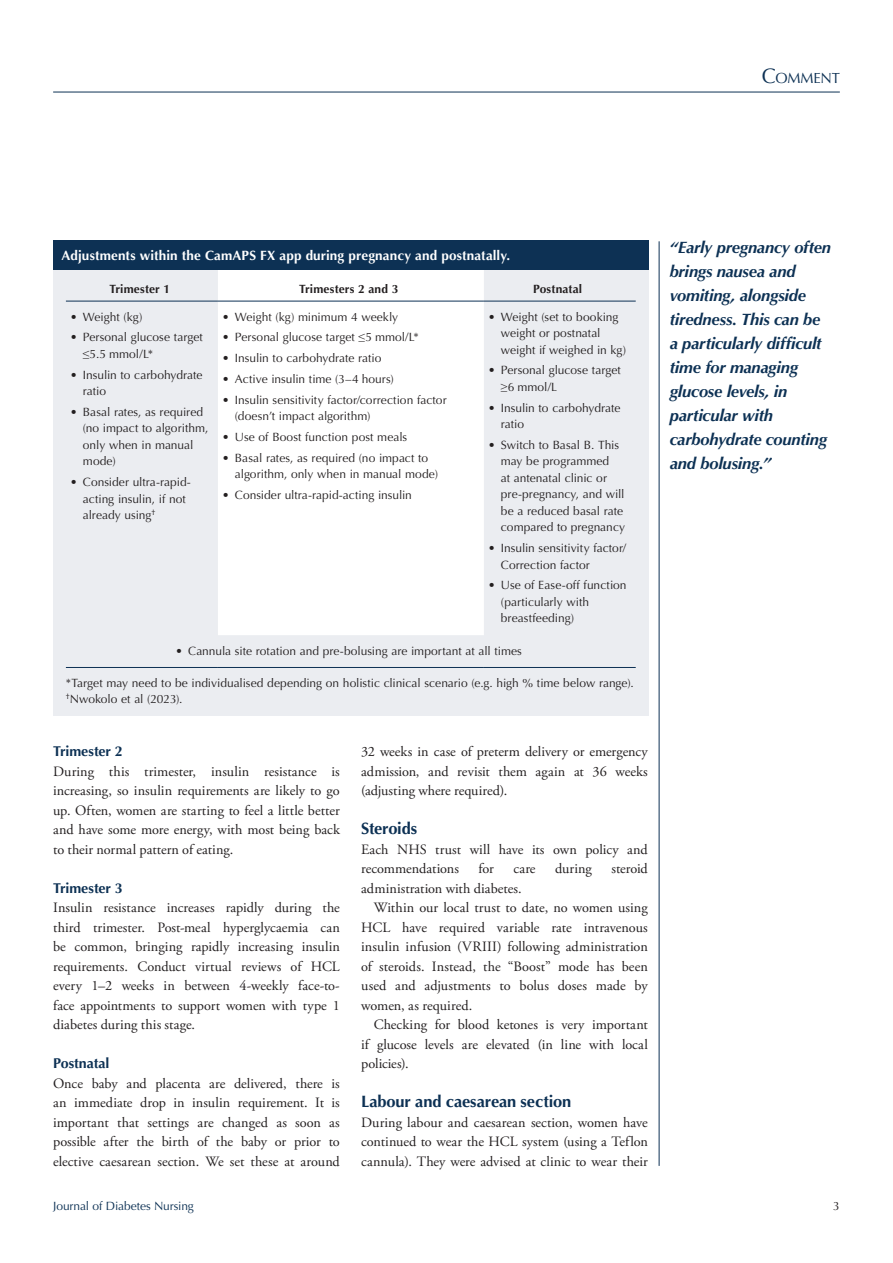
<style>
.page{position:relative;width:893px;height:1263px;background:#fff}
.page>*{position:absolute;margin:0;border:0;box-sizing:border-box;transform-origin:0 0}
.t1{font:italic 700 16.5px/24px "Optima";letter-spacing:-.015em;color:#0d3154}
.A-head{font:700 16.5px "Optima";letter-spacing:-.01em;color:#0d3154}
.t2{font:14.7px "Optima";letter-spacing:-.015em;color:#0d3154}
.Paragraph_non-indented{font:14.25px/19.5px "Adobe Garamond Pro";color:#231f20;text-align:justify}
.Paragraph_indented{font:14.25px/19.5px "Adobe Garamond Pro";color:#231f20;text-align:justify}
.B-head{font:700 14.25px "Optima";letter-spacing:-.005em;color:#0d3154}
.Table_header{font:700 13.5px "Optima";letter-spacing:.01em;color:#fff}
.Table_header-2{font:12px/16.5px "Optima";color:#231f20}
.t3{font:12px "Optima";letter-spacing:-.015em;color:#0d3154}
.Table_header-3{font:700 12px "Optima";letter-spacing:.015em;color:#231f20}
.s1{font-size:21px}
.s2{color:#fff}
</style>
<div class="page">
<hr style="left:53px;top:92px;width:787px;height:1px;background:#0d3154">
<hr style="left:659px;top:241px;width:1px;height:925px;background:#0d3154">
<div style="left:53px;top:252px;width:595px;height:464px;background:#ebedf1"></div>
<svg style="left:66px;top:300px;width:570px;height:1px"></svg>
<div style="left:218px;top:270px;width:266px;height:365px;background:#fff"></div>
<hr style="left:66px;top:301px;width:152px;height:1px;background:#0d3154">
<hr style="left:218px;top:301px;width:266px;height:1px;background:#0d3154">
<hr style="left:66px;top:667px;width:152px;height:1px;background:#0d3154">
<hr style="left:218px;top:667px;width:266px;height:1px;background:#0d3154">
<hr style="left:484px;top:667px;width:152px;height:1px;background:#0d3154">
<hr style="left:484px;top:301px;width:152px;height:1px;background:#0d3154">
<div style="left:53px;top:240px;width:595px;height:30px;background:#0d3154"></div>
<p class="t2" style="left:762px;top:70px;width:79px"><span class="s1">C</span>OMMENT</p>
<p class="Table_header" style="left:62px;top:247px;width:450px">Adjustments within the CamAPS FX app during pregnancy and postnatally.</p>
<p class="t1" style="left:670px;top:236px;width:163px">“Early pregnancy often brings nausea and vomiting, alongside tiredness. This can be a particularly difficult time for managing glucose levels, in particular with carbohydrate counting and bolusing.”</p>
<p class="Table_header-3" style="left:109px;top:282px;width:62px">Trimester 1</p>
<p class="Table_header-3" style="left:299px;top:282px;width:101px">Trimesters 2 and 3</p>
<p class="Table_header-3" style="left:533px;top:282px;width:51px">Postnatal</p>
<p class="Table_header-2" style="left:70px;top:308px;width:74px">• Weight (kg)</p>
<p class="Table_header-2" style="left:83px;top:329px;width:122px;text-indent:-13px">• Personal glucose target ≤5.5 mmol/L*</p>
<p class="Table_header-2" style="left:83px;top:366px;width:121px;text-indent:-13px">• Insulin to carbohydrate ratio</p>
<p class="Table_header-2" style="left:83px;top:404px;width:127px;text-indent:-13px">• Basal rates, as required (no impact to algorithm, only when in manual mode)</p>
<p class="Table_header-2" style="left:83px;top:474px;width:109px;text-indent:-13px">• Consider ultra-rapid&shy;acting insulin, if not already using<sup>†</sup></p>
<p class="Table_header-2" style="left:501px;top:308px;width:127px;text-indent:-13px">• Weight (set to booking weight or postnatal weight if weighed in kg)</p>
<p class="Table_header-2" style="left:501px;top:362px;width:122px;text-indent:-13px">• Personal glucose target ≥6 mmol/L</p>
<p class="Table_header-2" style="left:501px;top:399px;width:121px;text-indent:-13px">• Insulin to carbohydrate ratio</p>
<p class="Table_header-2" style="left:501px;top:437px;width:126px;text-indent:-13px">• Switch to Basal B. This may be programmed<br>at antenatal clinic or pre-pregnancy, and will be a reduced basal rate compared to pregnancy</p>
<p class="Table_header-2" style="left:501px;top:540px;width:127px;text-indent:-13px">• Insulin sensitivity factor/<br>Correction factor</p>
<p class="Table_header-2" style="left:501px;top:577px;width:127px;text-indent:-13px">• Use of Ease-off function (particularly with breastfeeding)</p>
<p class="Table_header-2" style="left:175px;top:642px;width:348px">• Cannula site rotation and pre-bolusing are important at all times</p>
<p class="Table_header-2" style="left:66px;top:675px;width:569px">*Target may need to be individualised depending on holistic clinical scenario (e.g. high % time below range).</p>
<p class="Table_header-2" style="left:66px;top:691px;width:118px"><sup>†</sup>Nwokolo et al (2023).</p>
<p class="Table_header-2" style="left:222px;top:308px;width:178px">• Weight (kg) minimum 4 weekly</p>
<p class="Table_header-2" style="left:222px;top:329px;width:198px">• Personal glucose target ≤5 mmol/L*</p>
<p class="Table_header-2" style="left:222px;top:350px;width:161px">• Insulin to carbohydrate ratio</p>
<p class="Table_header-2" style="left:222px;top:371px;width:173px">• Active insulin time (3–4 hours)</p>
<p class="Table_header-2" style="left:235px;top:391px;width:213px;text-indent:-13px">• Insulin sensitivity factor/correction factor (doesn’t impact algorithm)</p>
<p class="Table_header-2" style="left:222px;top:429px;width:187px">• Use of Boost function post meals</p>
<p class="Table_header-2" style="left:235px;top:449px;width:205px;text-indent:-13px">• Basal rates, as required (no impact to algorithm, only when in manual mode)</p>
<p class="Table_header-2" style="left:222px;top:487px;width:191px">• Consider ultra-rapid-acting insulin</p>
<p class="B-head" style="left:53px;top:743px;width:71px">Trimester 2</p>
<p class="Paragraph_non-indented" style="left:53px;top:762px;width:288px">During this trimester, insulin resistance is increasing, so insulin requirements are likely to go up. Often, women are starting to feel a little better and have some more energy, with most being back to their normal pattern of eating.</p>
<p class="B-head" style="left:53px;top:879px;width:71px">Trimester 3</p>
<p class="Paragraph_non-indented" style="left:53px;top:898px;width:288px">Insulin resistance increases rapidly during the third trimester. Post-meal hyperglycaemia can be common, bringing rapidly increasing insulin requirements. Conduct virtual reviews of HCL every 1–2 weeks in between 4-weekly face-to&shy;face appointments to support women with type 1 diabetes during this stage.</p>
<p class="B-head" style="left:53px;top:1055px;width:58px">Postnatal</p>
<p class="Paragraph_non-indented" style="left:53px;top:1074px;width:288px">Once baby and placenta are delivered, there is an immediate drop in insulin requirement. It is important that settings are changed as soon as possible after the birth of the baby or prior to elective caesarean section. We set these at around</p>
<p class="Paragraph_non-indented" style="left:361px;top:742px;width:288px">32 weeks in case of preterm delivery or emergency admission, and revisit them again at 36 weeks (adjusting where required).</p>
<p class="A-head" style="left:361px;top:819px;width:58px">Steroids</p>
<p class="Paragraph_non-indented" style="left:361px;top:840px;width:288px">Each NHS trust will have its own policy and recommendations</p>
<p class="Paragraph_non-indented" style="left:478px;top:859px;width:17px">for</p>
<p class="Paragraph_non-indented" style="left:513px;top:859px;width:24px">care</p>
<p class="Paragraph_non-indented" style="left:555px;top:859px;width:38px">during</p>
<p class="Paragraph_non-indented" style="left:611px;top:859px;width:38px">steroid</p>
<p class="Paragraph_non-indented" style="left:361px;top:879px;width:162px">administration with diabetes.</p>
<p class="Paragraph_indented" style="left:361px;top:898px;width:288px;text-indent:13px">Within our local trust to date, no women using HCL have required variable rate intravenous insulin infusion (VRIII) following administration of steroids. Instead, the “Boost” mode has been used and adjustments to bolus doses made by women, as required.</p>
<p class="Paragraph_indented" style="left:361px;top:1015px;width:288px;text-indent:13px">Checking for blood ketones is very important if glucose levels are elevated (in line with local policies).</p>
<p class="A-head" style="left:361px;top:1092px;width:212px">Labour and caesarean section</p>
<p class="Paragraph_non-indented" style="left:361px;top:1113px;width:288px">During labour and caesarean section, women have continued to wear the HCL system (using a Teflon cannula). They were advised at clinic to wear their</p>
<p class="t3" style="left:53px;top:1199px;width:267px">Journal of Diabetes Nursing <span class="s2">| Volume 29 No 1 2025</span></p>
<p class="Table_header-2" style="left:833px;top:1198px;width:8px">3</p>
</div>
